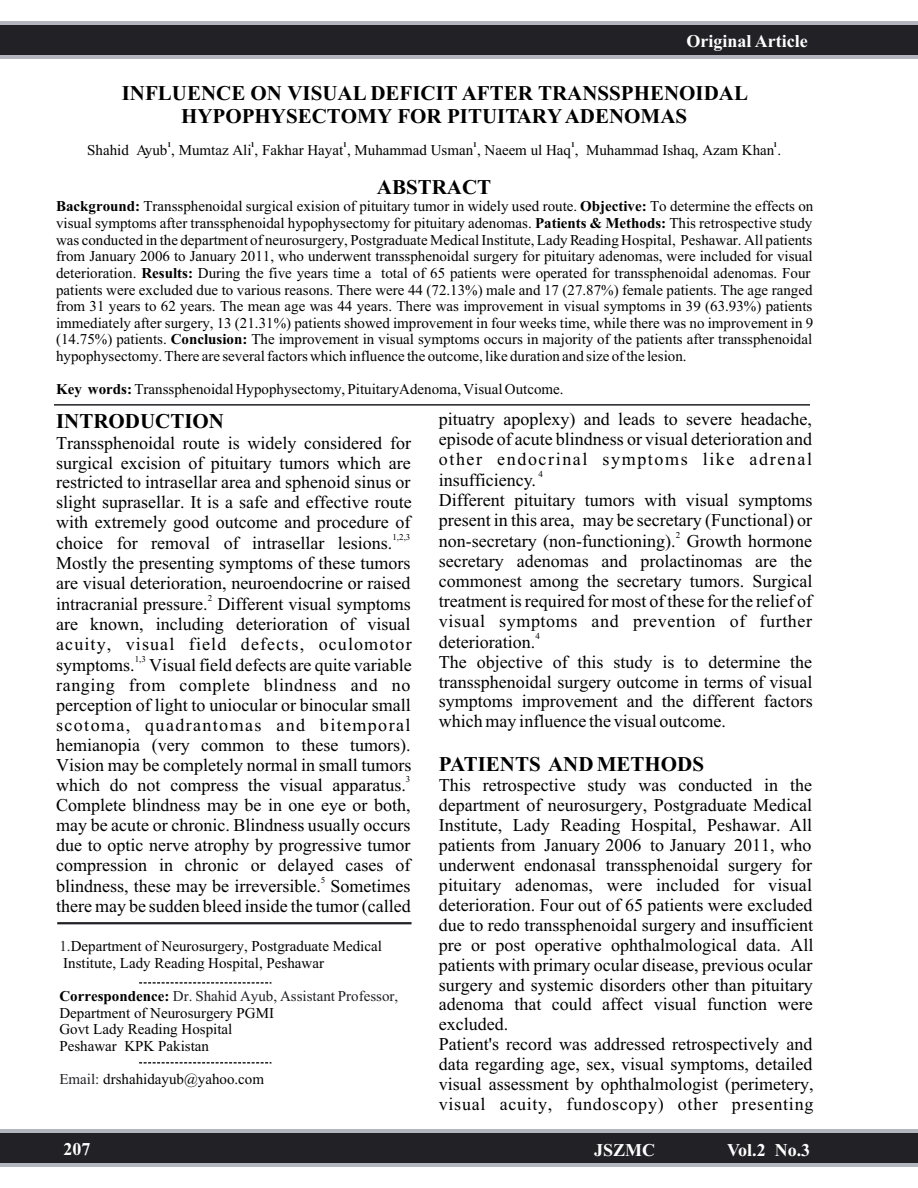
<style>
.page{position:relative;width:918px;height:1188px;background:#fff}
.page>*{position:absolute;margin:0;border:0;box-sizing:border-box;transform-origin:0 0}
.t1{font:700 21px/23.2px "Times New Roman";color:#000;text-align:center}
.t2{font:18px/20px "Times New Roman";color:#000}
.t3{font:18px "Times New Roman";letter-spacing:.035em;color:#000}
.t4{font:18px "Times New Roman";letter-spacing:.06em;color:#000}
.t5{font:18px "Times New Roman";letter-spacing:.09em;color:#000}
.t6{font:18px "Times New Roman";letter-spacing:.075em;color:#000}
.t7{font:700 18px "Times New Roman";color:#fff}
.t8{font:15px/16.6px "Times New Roman";color:#000}
.t9{font:15px "Times New Roman";color:#212126}
.t10{font:9px "Times New Roman";color:#000}
.t11{font:700 7.5px "Times New Roman";color:#000}
.s1{font-weight:700}
.s2{color:#212126}
.s3{font-weight:700;color:#000}
</style>
<div class="page">
<div style="left:0;top:22px;width:918px;height:37px;background:#b3b5bf"></div>
<div style="left:0;top:25px;width:918px;height:30px;background:#212126"></div>
<div style="left:0;top:1129px;width:918px;height:37px;background:#b3b5bf"></div>
<div style="left:0;top:1133px;width:918px;height:30px;background:#212126"></div>
<hr style="left:54px;top:404px;width:756px;height:2px;background:#212126">
<svg style="left:139px;top:1062px;width:132px;height:2px"></svg>
<svg style="left:139px;top:982px;width:132px;height:2px"></svg>
<hr style="left:57px;top:922px;width:355px;height:2px;background:#212126">
<p class="t7" style="left:686px;top:35px;width:123px">Original Article</p>
<p class="t1" style="left:122px;top:83px;width:628px">INFLUENCE ON VISUAL DEFICIT AFTER TRANSSPHENOIDAL<br>HYPOPHYSECTOMY FOR PITUITARY ADENOMAS</p>
<p class="t11" style="left:167px;top:142px;width:5px">1</p>
<p class="t11" style="left:251px;top:142px;width:5px">1</p>
<p class="t11" style="left:343px;top:142px;width:5px">1</p>
<p class="t11" style="left:473px;top:142px;width:5px">1</p>
<p class="t11" style="left:571px;top:142px;width:5px">1</p>
<p class="t11" style="left:774px;top:142px;width:5px">1</p>
<p class="t8" style="left:87px;top:143px;width:695px">Shahid Ayub , Mumtaz Ali , Fakhar Hayat , Muhammad Usman , Naeem ul Haq , Muhammad Ishaq, Azam Khan .</p>
<p class="t1" style="left:377px;top:177px;width:116px">ABSTRACT</p>
<p class="t8" style="left:56px;top:200px;width:759px"><span class="s1">Background:</span> Transsphenoidal surgical exision of pituitary tumor in widely used route. <span class="s1">Objective:</span> To determine the effects on visual symptoms after transsphenoidal hypophysectomy for pituitary adenomas. <span class="s1">Patients &amp; Methods:</span> This retrospective study was conducted in the department of neurosurgery, Postgraduate Medical Institute, Lady Reading Hospital, Peshawar. All patients from January 2006 to January 2011, who underwent transsphenoidal surgery for pituitary adenomas, were included for visual deterioration. <span class="s1">Results:</span> During the five years time a total of 65 patients were operated for transsphenoidal adenomas. Four patients were excluded due to various reasons. There were 44 (72.13%) male and 17 (27.87%) female patients. The age ranged from 31 years to 62 years. The mean age was 44 years. There was improvement in visual symptoms in 39 (63.93%) patients immediately after surgery, 13 (21.31%) patients showed improvement in four weeks time, while there was no improvement in 9 (14.75%) patients. <span class="s1">Conclusion:</span> The improvement in visual symptoms occurs in majority of the patients after transsphenoidal hypophysectomy. There are several factors which influence the outcome, like duration and size of the lesion.</p>
<p class="t8" style="left:56px;top:382px;width:509px"><span class="s1">Key words:</span> Transsphenoidal Hypophysectomy, Pituitary Adenoma, Visual Outcome.</p>
<p class="t1" style="left:56px;top:412px;width:169px">INTRODUCTION</p>
<p class="t2" style="left:439px;top:411px;width:375px">pituatry apoplexy) and leads to severe headache,</p>
<p class="t2" style="left:56px;top:434px;width:356px">Transsphenoidal route is widely considered for</p>
<p class="t2" style="left:439px;top:431px;width:375px">episode of acute blindness or visual deterioration and</p>
<p class="t2" style="left:56px;top:454px;width:356px">surgical excision of pituitary tumors which are</p>
<p class="t5" style="left:439px;top:453px;width:375px">other endocrinal symptoms like adrenal</p>
<p class="t10" style="left:539px;top:471px;width:6px">4</p>
<p class="t2" style="left:56px;top:474px;width:356px">restricted to intrasellar area and sphenoid sinus or</p>
<p class="t2" style="left:439px;top:472px;width:98px">insufficiency.</p>
<p class="t2" style="left:56px;top:494px;width:357px">slight suprasellar. It is a safe and effective route</p>
<p class="t2" style="left:439px;top:492px;width:375px">Different pituitary tumors with visual symptoms</p>
<p class="t2" style="left:56px;top:514px;width:356px">with extremely good outcome and procedure of</p>
<p class="t2" style="left:439px;top:512px;width:375px">present in this area, may be secretary (Functional) or</p>
<p class="t10" style="left:676px;top:532px;width:6px">2</p>
<p class="t10" style="left:392px;top:534px;width:20px">1,2,3</p>
<p class="t2" style="left:56px;top:535px;width:338px">choice for removal of intrasellar lesions.</p>
<p class="t2" style="left:439px;top:533px;width:375px">non-secretary (non-functioning). Growth hormone</p>
<p class="t2" style="left:56px;top:555px;width:356px">Mostly the presenting symptoms of these tumors</p>
<p class="t2" style="left:439px;top:553px;width:375px">secretary adenomas and prolactinomas are the</p>
<p class="t2" style="left:56px;top:575px;width:356px">are visual deterioration, neuroendocrine or raised</p>
<p class="t2" style="left:439px;top:573px;width:375px">commonest among the secretary tumors. Surgical</p>
<p class="t10" style="left:208px;top:595px;width:6px">2</p>
<p class="t2" style="left:439px;top:593px;width:375px">treatment is required for most of these for the relief of</p>
<p class="t2" style="left:56px;top:596px;width:356px">intracranial pressure. Different visual symptoms are known, including deterioration of visual</p>
<p class="t3" style="left:439px;top:614px;width:375px">visual symptoms and prevention of further</p>
<p class="t10" style="left:535px;top:632px;width:6px">4</p>
<p class="t4" style="left:56px;top:637px;width:357px">acuity, visual field defects, oculomotor</p>
<p class="t2" style="left:439px;top:633px;width:98px">deterioration.</p>
<p class="t10" style="left:135px;top:656px;width:13px">1,3</p>
<p class="t2" style="left:56px;top:657px;width:80px">symptoms.</p>
<p class="t2" style="left:439px;top:653px;width:375px">The objective of this study is to determine the</p>
<p class="t2" style="left:149px;top:657px;width:264px">Visual field defects are quite variable</p>
<p class="t2" style="left:439px;top:673px;width:375px">transsphenoidal surgery outcome in terms of visual</p>
<p class="t2" style="left:56px;top:676px;width:356px">ranging from complete blindness and no perception of light to uniocular or binocular small</p>
<p class="t2" style="left:439px;top:693px;width:375px">symptoms improvement and the different factors</p>
<p class="t6" style="left:56px;top:718px;width:356px">scotoma, quadrantomas and bitemporal</p>
<p class="t2" style="left:439px;top:713px;width:289px">which may influence the visual outcome.</p>
<p class="t2" style="left:56px;top:736px;width:357px">hemianopia (very common to these tumors).<br>Vision may be completely normal in small tumors</p>
<p class="t1" style="left:439px;top:754px;width:267px">PATIENTS AND METHODS</p>
<p class="t10" style="left:406px;top:776px;width:6px">3</p>
<p class="t2" style="left:56px;top:777px;width:351px">which do not compress the visual apparatus.</p>
<p class="t2" style="left:439px;top:777px;width:375px">This retrospective study was conducted in the</p>
<p class="t2" style="left:56px;top:797px;width:356px">Complete blindness may be in one eye or both,</p>
<p class="t2" style="left:439px;top:797px;width:375px">department of neurosurgery, Postgraduate Medical</p>
<p class="t2" style="left:56px;top:817px;width:356px">may be acute or chronic. Blindness usually occurs</p>
<p class="t2" style="left:439px;top:817px;width:375px">Institute, Lady Reading Hospital, Peshawar. All</p>
<p class="t2" style="left:56px;top:837px;width:356px">due to optic nerve atrophy by progressive tumor</p>
<p class="t2" style="left:439px;top:837px;width:374px">patients from January 2006 to January 2011, who</p>
<p class="t2" style="left:56px;top:857px;width:356px">compression in chronic or delayed cases of</p>
<p class="t2" style="left:439px;top:857px;width:375px">underwent endonasal transsphenoidal surgery for</p>
<p class="t10" style="left:321px;top:877px;width:6px">5</p>
<p class="t2" style="left:56px;top:878px;width:356px">blindness, these may be irreversible. Sometimes</p>
<p class="t2" style="left:439px;top:877px;width:375px">pituitary adenomas, were included for visual</p>
<p class="t2" style="left:56px;top:898px;width:356px">there may be sudden bleed inside the tumor (called</p>
<p class="t2" style="left:439px;top:897px;width:376px">deterioration. Four out of 65 patients were excluded due to redo transsphenoidal surgery and insufficient pre or post operative ophthalmological data. All patients with primary ocular disease, previous ocular surgery and systemic disorders other than pituitary adenoma that could affect visual function were excluded.<br>Patient's record was addressed retrospectively and data regarding age, sex, visual symptoms, detailed visual assessment by ophthalmologist (perimetery, visual acuity, fundoscopy) other presenting</p>
<p class="t8" style="left:59px;top:939px;width:324px"><span class="s2">1.</span>Department of Neurosurgery, Postgraduate Medical</p>
<p class="t9" style="left:59px;top:991px;width:340px"><span class="s3">Correspondence:</span> Dr. Shahid Ayub, Assistant Professor,</p>
<p class="t8" style="left:63px;top:956px;width:262px">Institute, Lady Reading Hospital, Peshawar</p>
<p class="t8" style="left:59px;top:1006px;width:216px">Department of Neurosurgery PGMI<br>Govt Lady Reading Hospital<br>Peshawar KPK Pakistan</p>
<p class="t8" style="left:59px;top:1072px;width:206px"><span class="s2">Email:</span> drshahidayub@yahoo.com</p>
<p class="t7" style="left:63px;top:1143px;width:29px">207</p>
<p class="t7" style="left:594px;top:1143px;width:63px">JSZMC</p>
<p class="t7" style="left:727px;top:1143px;width:85px">Vol.2 No.3</p>
</div>
